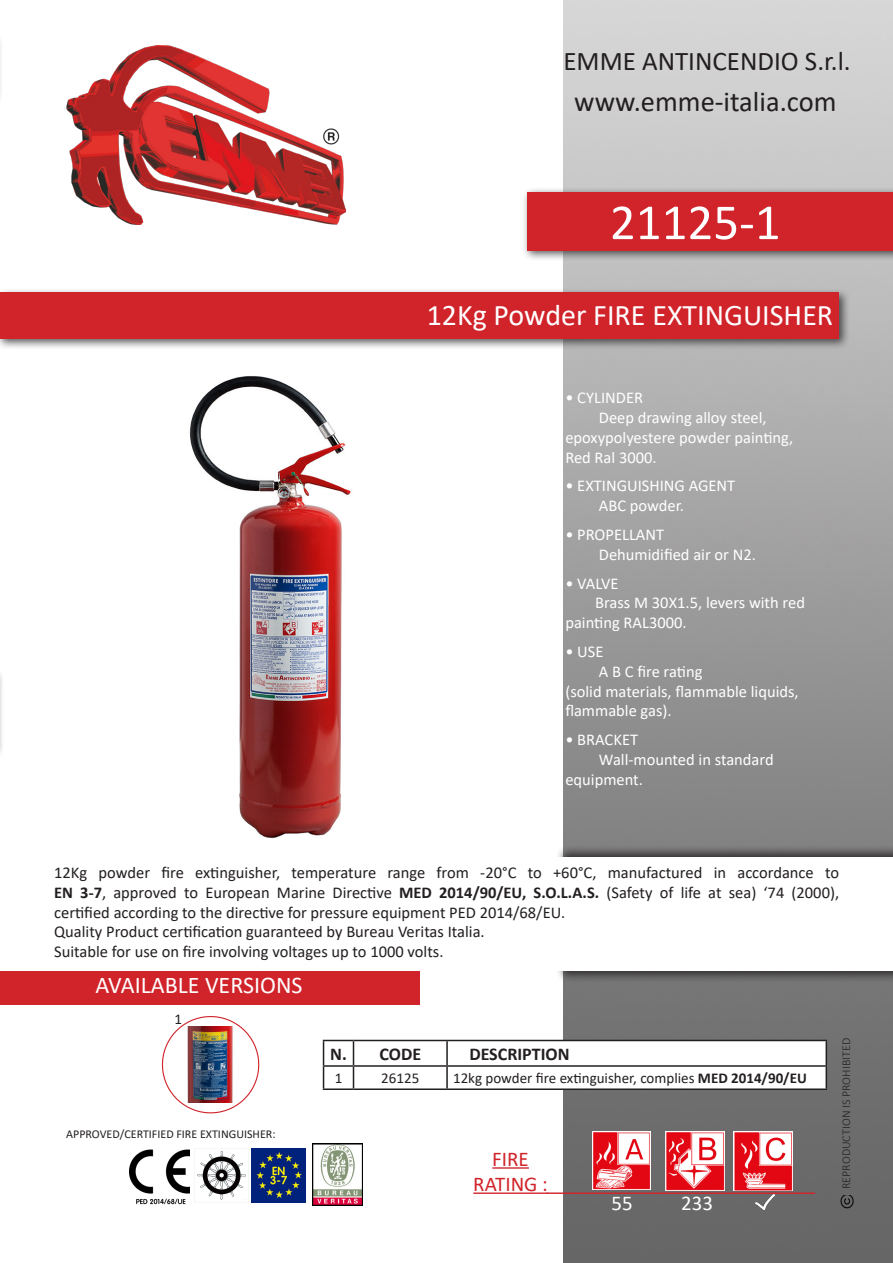
<style>
.page{position:relative;width:893px;height:1263px;background:#fff}
.page>*{position:absolute;margin:0;border:0;box-sizing:border-box;transform-origin:0 0}
.t1{font:51px "Calibri";color:#fff}
.t2{font:30px "Calibri";color:#fff}
.t3{font:28.5px "Calibri";color:#231f20}
.t4{font:27px "Calibri";color:#231f20}
.codice_tabella{font:24px "Calibri";color:#fff}
.codice_tabella-2{font:21px "Calibri";color:#d1232a}
.codice_tabella-3{font:21px "Calibri";color:#fff}
.codice_tabella-4{font:700 18px "Calibri";color:#231f20}
.codice_tabella-5{font:16.5px/19.8px "Calibri";color:#231f20;text-align:justify}
.codice_tabella-6{font:16.5px "Calibri";color:#fff}
.codice_tabella-7{font:15px "Calibri";color:#231f20}
.codice_tabella-8{font:12px "Calibri";color:#231f20}
.t5{font:300 12px "Calibri";color:#231f20}
.s1{font-weight:700}
</style>
<div class="page">
<hr style="left:0;top:667px;width:4px;height:93px;background:#f8f7f8">
<hr style="left:0;top:671px;width:1px;height:76px;background:#d2222a">
<img style="left:563px;top:0;width:330px;height:1263px">
<img style="left:67px;top:45px;width:278px;height:180px">
<div style="left:522px;top:187px;width:371px;height:75px;background:#231f20;opacity:.75"></div>
<div style="left:527px;top:192px;width:366px;height:58px;background:#d1232a"></div>
<div style="left:0;top:288px;width:850px;height:62px;background:#231f20;opacity:.75"></div>
<div style="left:0;top:293px;width:839px;height:46px;background:#d1232a"></div>
<div style="left:0;top:971px;width:420px;height:34px;background:#d1232a"></div>
<img style="left:839px;top:1195px;width:15px;height:14px">
<div style="left:556px;top:853px;width:337px;height:130px;background:#231f20;opacity:.75"></div>
<div style="left:556px;top:844px;width:337px;height:130px;background:#231f20;opacity:.75"></div>
<div style="left:556px;top:857px;width:337px;height:113px;background:#fff"></div>
<hr style="left:0;top:31px;width:3px;height:75px;background:#fafafa">
<hr style="left:492px;top:1167px;width:37px;height:2px;background:#d1232a">
<hr style="left:473px;top:1192px;width:75px;height:2px;background:#d1232a">
<svg style="left:323px;top:1040px;width:504px;height:48px"></svg>
<hr style="left:323px;top:1088px;width:30px;height:2px;background:#231f20">
<hr style="left:353px;top:1088px;width:94px;height:2px;background:#231f20">
<hr style="left:447px;top:1088px;width:380px;height:2px;background:#231f20">
<img style="left:313px;top:1144px;width:50px;height:62px">
<img style="left:194px;top:1148px;width:52px;height:52px">
<img style="left:130px;top:1149px;width:59px;height:56px">
<img style="left:252px;top:1148px;width:54px;height:54px">
<hr style="left:547px;top:1192px;width:268px;height:2px;background:#d1232a">
<img style="left:592px;top:1131px;width:59px;height:59px">
<img style="left:734px;top:1132px;width:59px;height:58px">
<img style="left:755px;top:1194px;width:19px;height:16px">
<img style="left:161px;top:1016px;width:99px;height:98px">
<img style="left:666px;top:1132px;width:58px;height:58px">
<img style="left:189px;top:376px;width:162px;height:463px">
<h3 class="t4" style="left:563px;top:43px;width:289px">EMME ANTINCENDIO S.r.l.</h3>
<h3 class="t3" style="left:574px;top:82px;width:264px">www.emme-italia.com</h3>
<p class="t1" style="left:610px;top:187px;width:172px">21125-1</p>
<p class="t2" style="left:427px;top:294px;width:408px">12Kg Powder FIRE EXTINGUISHER</p>
<p class="codice_tabella-6" style="left:565px;top:386px;width:79px">• CYLINDER</p>
<p class="codice_tabella-6" style="left:599px;top:406px;width:169px">Deep drawing alloy steel,</p>
<p class="codice_tabella-6" style="left:565px;top:426px;width:229px">epoxypolyestere powder painting,</p>
<p class="codice_tabella-6" style="left:565px;top:446px;width:93px">Red Ral 3000.</p>
<p class="codice_tabella-6" style="left:565px;top:474px;width:171px">• EXTINGUISHING AGENT</p>
<p class="codice_tabella-6" style="left:599px;top:494px;width:87px">ABC powder.</p>
<p class="codice_tabella-6" style="left:565px;top:523px;width:100px">• PROPELLANT</p>
<p class="codice_tabella-6" style="left:599px;top:543px;width:158px">Dehumidified air or N2.</p>
<p class="codice_tabella-6" style="left:565px;top:572px;width:55px">• VALVE</p>
<p class="codice_tabella-6" style="left:595px;top:591px;width:211px">Brass M 30X1.5, levers with red</p>
<p class="codice_tabella-6" style="left:565px;top:611px;width:123px">painting RAL3000.</p>
<p class="codice_tabella-6" style="left:565px;top:640px;width:40px">• USE</p>
<p class="codice_tabella-6" style="left:599px;top:660px;width:105px">A B C fire rating</p>
<p class="codice_tabella-6" style="left:565px;top:680px;width:235px">(solid materials, flammable liquids,</p>
<p class="codice_tabella-6" style="left:565px;top:699px;width:108px">flammable gas).</p>
<p class="codice_tabella-6" style="left:565px;top:728px;width:74px">• BRACKET</p>
<p class="codice_tabella-6" style="left:599px;top:748px;width:176px">Wall-mounted in standard</p>
<p class="codice_tabella-6" style="left:565px;top:768px;width:79px">equipment.</p>
<p class="codice_tabella-5" style="left:54px;top:862px;width:786px">12Kg powder fire extinguisher, temperature range from -20°C to +60°C, manufactured in accordance to <span class="s1">EN 3-7</span>, approved to European Marine Directive <span class="s1">MED 2014/90/EU, S.O.L.A.S.</span> (Safety of life at sea) ‘74 (2000), certified according to the directive for pressure equipment PED 2014/68/EU.</p>
<p class="codice_tabella-5" style="left:54px;top:921px;width:432px">Quality Product certification guaranteed by Bureau Veritas Italia.</p>
<p class="codice_tabella-5" style="left:54px;top:941px;width:391px">Suitable for use on fire involving voltages up to 1000 volts.</p>
<p class="codice_tabella" style="left:95px;top:968px;width:209px">AVAILABLE VERSIONS</p>
<p class="codice_tabella-7" style="left:174px;top:1009px;width:9px">1</p>
<p class="codice_tabella-8" style="left:66px;top:1125px;width:211px">APPROVED/CERTIFIED FIRE EXTINGUISHER:</p>
<p class="codice_tabella-4" style="left:330px;top:1041px;width:18px">N.</p>
<p class="codice_tabella-4" style="left:379px;top:1041px;width:43px">CODE</p>
<p class="codice_tabella-4" style="left:469px;top:1041px;width:102px">DESCRIPTION</p>
<p class="codice_tabella-7" style="left:335px;top:1068px;width:9px">1</p>
<p class="codice_tabella-7" style="left:381px;top:1068px;width:40px">26125</p>
<p class="codice_tabella-7" style="left:453px;top:1068px;width:355px">12kg powder fire extinguisher, complies <span class="s1">MED 2014/90/EU</span></p>
<p class="codice_tabella-2" style="left:492px;top:1144px;width:38px">FIRE</p>
<p class="codice_tabella-2" style="left:473px;top:1169px;width:76px">RATING :</p>
<p class="codice_tabella-3" style="left:611px;top:1188px;width:23px">55</p>
<p class="codice_tabella-3" style="left:681px;top:1188px;width:33px">233</p>
<p class="t5" style="left:839px;top:1189px;width:152px;rotate:-90deg">REPRODUCTION IS PROHIBITED</p>
</div>
